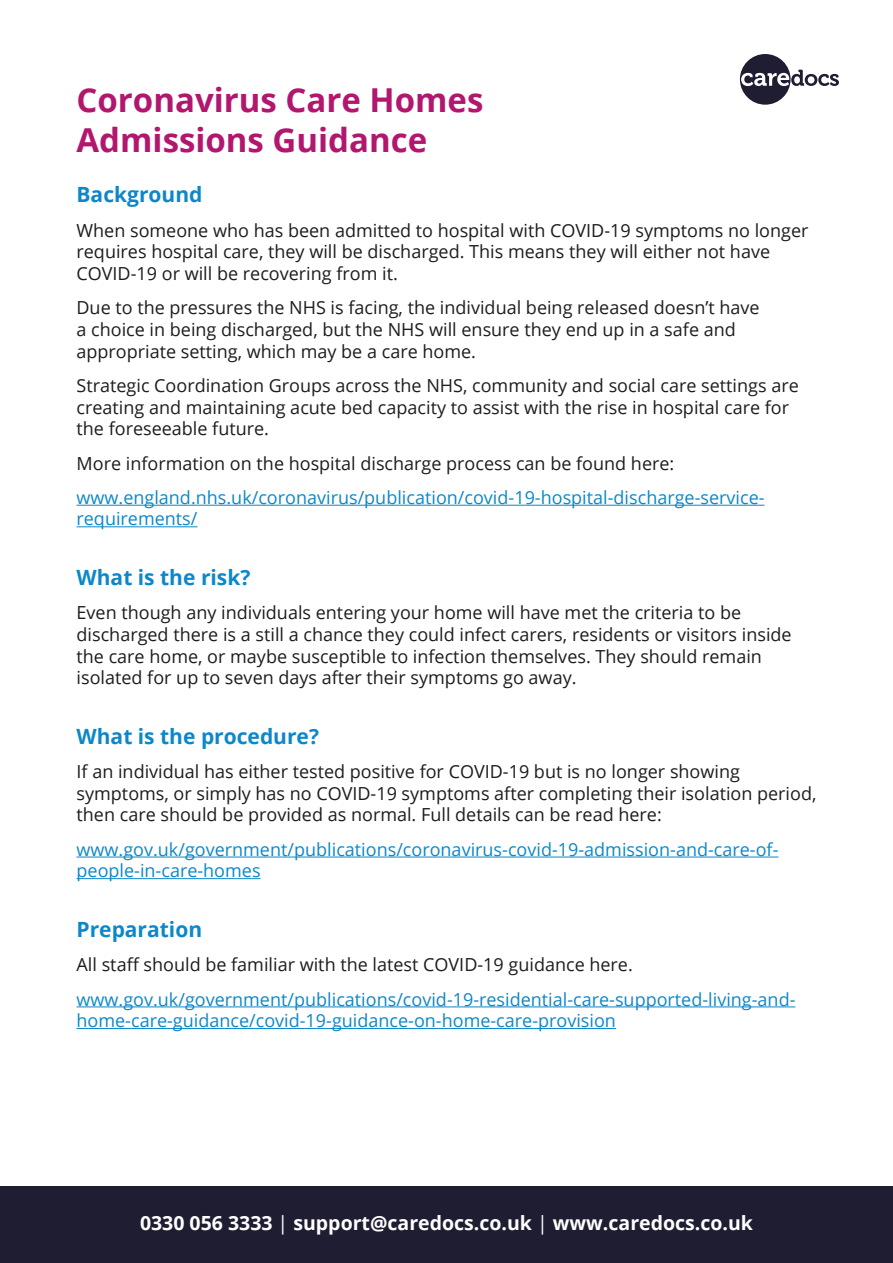
<style>
.page{position:relative;width:893px;height:1263px;background:#fff}
.page>*{position:absolute;margin:0;border:0;box-sizing:border-box;transform-origin:0 0}
.t1{font:700 33px/39.6px "Open Sans";color:#b2176f}
.t2{font:700 21px "Open Sans";color:#0d87c9}
.t3{font:700 19.5px "Open Sans";color:#fff}
.t4{font:18px/21.6px "Open Sans";color:#1d1d1b}
.t5{font:18px/21.6px "Open Sans";color:#0d87c9}
.s1{font-weight:400}
</style>
<div class="page">
<div style="left:0;top:1186px;width:893px;height:77px;background:#1e1d32"></div>
<svg style="left:740px;top:54px;width:99px;height:51px"></svg>
<hr style="left:77px;top:505px;width:687px;height:1px;background:#0d87c9">
<hr style="left:77px;top:526px;width:120px;height:1px;background:#0d87c9">
<hr style="left:77px;top:856px;width:701px;height:1px;background:#0d87c9">
<hr style="left:77px;top:878px;width:184px;height:1px;background:#0d87c9">
<hr style="left:77px;top:1006px;width:718px;height:1px;background:#0d87c9">
<hr style="left:77px;top:1028px;width:539px;height:1px;background:#0d87c9">
<h1 class="t1" style="left:77px;top:80px;width:408px">Coronavirus Care Homes<br>Admissions Guidance</h1>
<p class="t2" style="left:77px;top:180px;width:127px">Background</p>
<p class="t4" style="left:77px;top:219px;width:733px">When someone who has been admitted to hospital with COVID-19 symptoms no longer requires hospital care, they will be discharged. This means they will either not have<br>COVID-19 or will be recovering from it.</p>
<p class="t4" style="left:77px;top:297px;width:685px">Due to the pressures the NHS is facing, the individual being released doesn’t have a choice in being discharged, but the NHS will ensure they end up in a safe and appropriate setting, which may be a care home.</p>
<p class="t4" style="left:77px;top:374px;width:724px">Strategic Coordination Groups across the NHS, community and social care settings are creating and maintaining acute bed capacity to assist with the rise in hospital care for the foreseeable future.</p>
<p class="t4" style="left:77px;top:452px;width:599px">More information on the hospital discharge process can be found here:</p>
<p class="t5" style="left:77px;top:486px;width:689px">www.england.nhs.uk/coronavirus/publication/covid-19-hospital-discharge-service&shy;requirements/</p>
<p class="t2" style="left:77px;top:563px;width:175px">What is the risk?</p>
<p class="t4" style="left:77px;top:602px;width:717px">Even though any individuals entering your home will have met the criteria to be discharged there is a still a chance they could infect carers, residents or visitors inside the care home, or maybe susceptible to infection themselves. They should remain isolated for up to seven days after their symptoms go away.</p>
<p class="t2" style="left:77px;top:721px;width:244px">What is the procedure?</p>
<p class="t4" style="left:77px;top:760px;width:741px">If an individual has either tested positive for COVID-19 but is no longer showing symptoms, or simply has no COVID-19 symptoms after completing their isolation period, then care should be provided as normal. Full details can be read here:</p>
<p class="t5" style="left:77px;top:838px;width:703px">www.gov.uk/government/publications/coronavirus-covid-19-admission-and-care-of&shy;people-in-care-homes</p>
<p class="t2" style="left:77px;top:914px;width:127px">Preparation</p>
<p class="t4" style="left:77px;top:953px;width:558px">All staff should be familiar with the latest COVID-19 guidance here.</p>
<p class="t5" style="left:77px;top:988px;width:720px">www.gov.uk/government/publications/covid-19-residential-care-supported-living-and&shy;home-care-guidance/covid-19-guidance-on-home-care-provision</p>
<p class="t3" style="left:140px;top:1209px;width:614px">0330 056 3333 <span class="s1">|</span> support@caredocs.co.uk <span class="s1">|</span> www.caredocs.co.uk</p>
</div>
